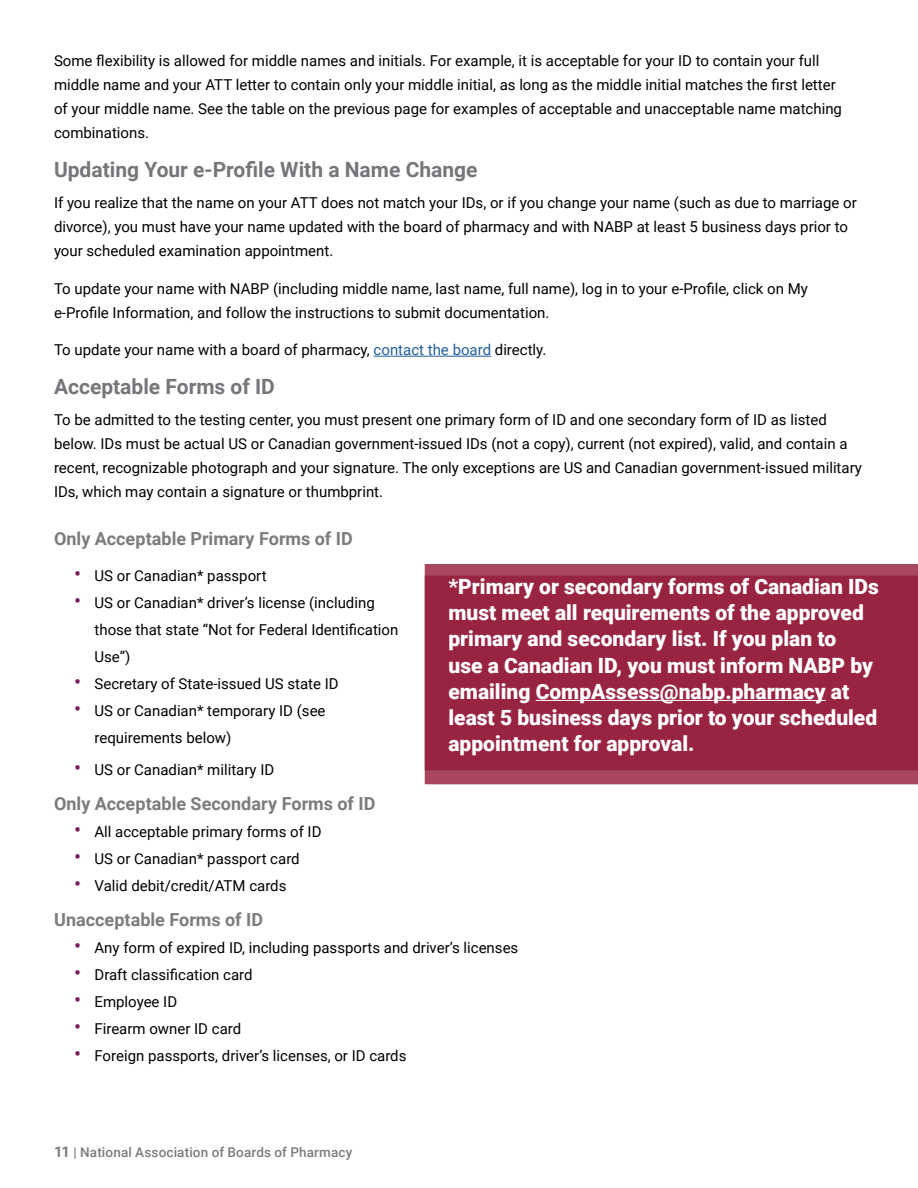
<style>
.page{position:relative;width:918px;height:1188px;background:#fff}
.page>*{position:absolute;margin:0;border:0;box-sizing:border-box;transform-origin:0 0}
.t1{font:900 21px/26.2px "Roboto";color:#fff}
.t2{font:700 21px "Roboto";color:#757679}
.t3{font:700 18px "Roboto";color:#7c7c7d}
.t4{font:15px/24px "Roboto";color:#000}
.t5{font:500 13.5px "Roboto";letter-spacing:.01em;color:#7c7c7d}
.s1{color:#215e9e}
.s2{font-size:21px;color:#791c5d}
.s3{font-weight:700;font-size:15px}
</style>
<div class="page">
<hr style="left:374px;top:356px;width:117px;height:1px;background:#215e9e">
<svg style="left:425px;top:564px;width:493px;height:220px;background:#a8455e"></svg>
<div style="left:425px;top:576px;width:493px;height:194px;background:#982442"></div>
<hr style="left:536px;top:700px;width:290px;height:1px;background:#fff">
<p class="t4" style="left:54px;top:48px;width:790px">Some flexibility is allowed for middle names and initials. For example, it is acceptable for your ID to contain your full middle name and your ATT letter to contain only your middle initial, as long as the middle initial matches the first letter of your middle name. See the table on the previous page for examples of acceptable and unacceptable name matching combinations.</p>
<h1 class="t2" style="left:54px;top:155px;width:425px">Updating Your e-Profile With a Name Change</h1>
<p class="t4" style="left:54px;top:190px;width:804px">If you realize that the name on your ATT does not match your IDs, or if you change your name (such as due to marriage or divorce), you must have your name updated with the board of pharmacy and with NABP at least 5 business days prior to your scheduled examination appointment.</p>
<p class="t4" style="left:54px;top:276px;width:756px">To update your name with NABP (including middle name, last name, full name), log in to your e-Profile, click on My e-Profile Information, and follow the instructions to submit documentation.</p>
<p class="t4" style="left:54px;top:337px;width:494px">To update your name with a board of pharmacy, <span class="s1">contact the board</span> directly.</p>
<h1 class="t2" style="left:54px;top:372px;width:222px">Acceptable Forms of ID</h1>
<p class="t4" style="left:54px;top:407px;width:809px">To be admitted to the testing center, you must present one primary form of ID and one secondary form of ID as listed below. IDs must be actual US or Canadian government-issued IDs (not a copy), current (not expired), valid, and contain a recent, recognizable photograph and your signature. The only exceptions are US and Canadian government-issued military IDs, which may contain a signature or thumbprint.</p>
<p class="t3" style="left:54px;top:526px;width:300px">Only Acceptable Primary Forms of ID</p>
<p class="t1" style="left:448px;top:572px;width:432px">*Primary or secondary forms of Canadian IDs must meet all requirements of the approved primary and secondary list. If you plan to<br>use a Canadian ID, you must inform NABP by emailing CompAssess@nabp.pharmacy at least 5 business days prior to your scheduled appointment for approval.</p>
<p class="t4" style="left:74px;top:563px;width:194px"><span class="s2">•</span> US or Canadian* passport</p>
<p class="t4" style="left:94px;top:589px;width:305px;line-height:27px;text-indent:-20px"><span class="s2">•</span> US or Canadian* driver’s license (including those that state “Not for Federal Identification<br>Use”)</p>
<p class="t4" style="left:74px;top:671px;width:266px"><span class="s2">•</span> Secretary of State-issued US state ID</p>
<p class="t4" style="left:94px;top:697px;width:233px;line-height:27px;text-indent:-20px"><span class="s2">•</span> US or Canadian* temporary ID (see requirements below)</p>
<p class="t4" style="left:74px;top:757px;width:202px"><span class="s2">•</span> US or Canadian* military ID</p>
<p class="t3" style="left:54px;top:791px;width:323px">Only Acceptable Secondary Forms of ID</p>
<p class="t4" style="left:74px;top:819px;width:249px"><span class="s2">•</span> All acceptable primary forms of ID</p>
<p class="t4" style="left:74px;top:846px;width:227px"><span class="s2">•</span> US or Canadian* passport card</p>
<p class="t4" style="left:74px;top:873px;width:214px"><span class="s2">•</span> Valid debit/credit/ATM cards</p>
<p class="t3" style="left:54px;top:907px;width:211px">Unacceptable Forms of ID</p>
<p class="t4" style="left:74px;top:935px;width:446px"><span class="s2">•</span> Any form of expired ID, including passports and driver’s licenses</p>
<p class="t4" style="left:74px;top:962px;width:180px"><span class="s2">•</span> Draft classification card</p>
<p class="t4" style="left:74px;top:989px;width:104px"><span class="s2">•</span> Employee ID</p>
<p class="t4" style="left:74px;top:1016px;width:169px"><span class="s2">•</span> Firearm owner ID card</p>
<p class="t4" style="left:74px;top:1043px;width:334px"><span class="s2">•</span> Foreign passports, driver’s licenses, or ID cards</p>
<p class="t5" style="left:54px;top:1143px;width:300px"><span class="s3">11</span> | National Association of Boards of Pharmacy</p>
</div>
